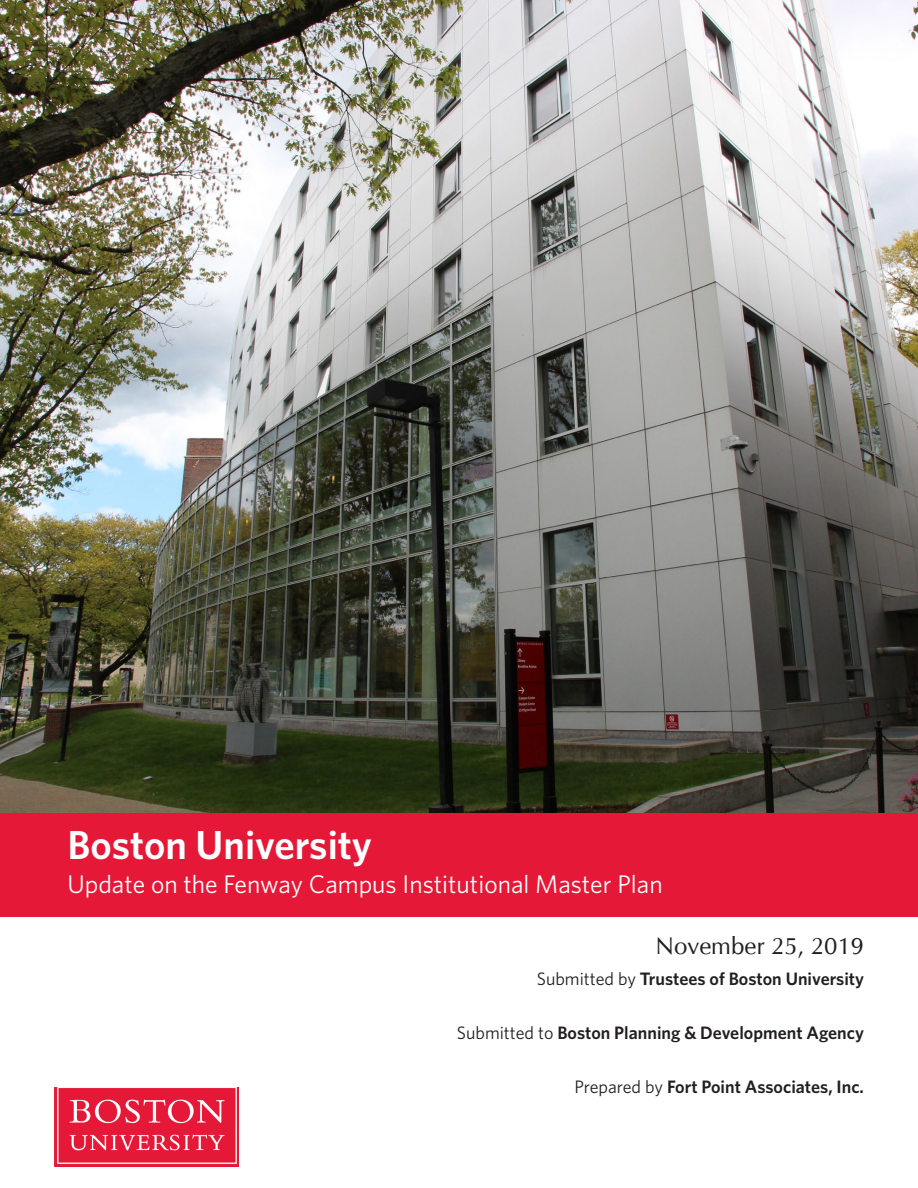
<style>
.page{position:relative;width:918px;height:1188px;background:#fff}
.page>*{position:absolute;margin:0;border:0;box-sizing:border-box;transform-origin:0 0}
.t1{font:600 40.5px "Whitney HTF";color:#fff}
.t2{font:25.5px "Whitney HTF";color:#fff}
.t3{font:24px "CG Omega";color:#231f20}
.t4{font:600 18px "Whitney HTF";color:#231f20}
.s1{font-weight:400}
</style>
<div class="page">
<div style="left:0;top:813px;width:918px;height:104px;background:#e51937"></div>
<img style="left:54px;top:1087px;width:185px;height:80px">
<img style="left:0;top:0;width:918px;height:813px">
<p class="t1" style="left:68px;top:820px;width:306px">Boston University</p>
<p class="t2" style="left:68px;top:869px;width:597px">Update on the Fenway Campus Institutional Master Plan</p>
<p class="t3" style="left:656px;top:931px;width:210px">November 25, 2019</p>
<p class="t4" style="left:537px;top:968px;width:329px"><span class="s1">Submitted by</span> Trustees of Boston University</p>
<p class="t4" style="left:457px;top:1022px;width:409px"><span class="s1">Submitted to</span> Boston Planning &amp; Development Agency</p>
<p class="t4" style="left:574px;top:1076px;width:291px"><span class="s1">Prepared by</span> Fort Point Associates, Inc.</p>
</div>
